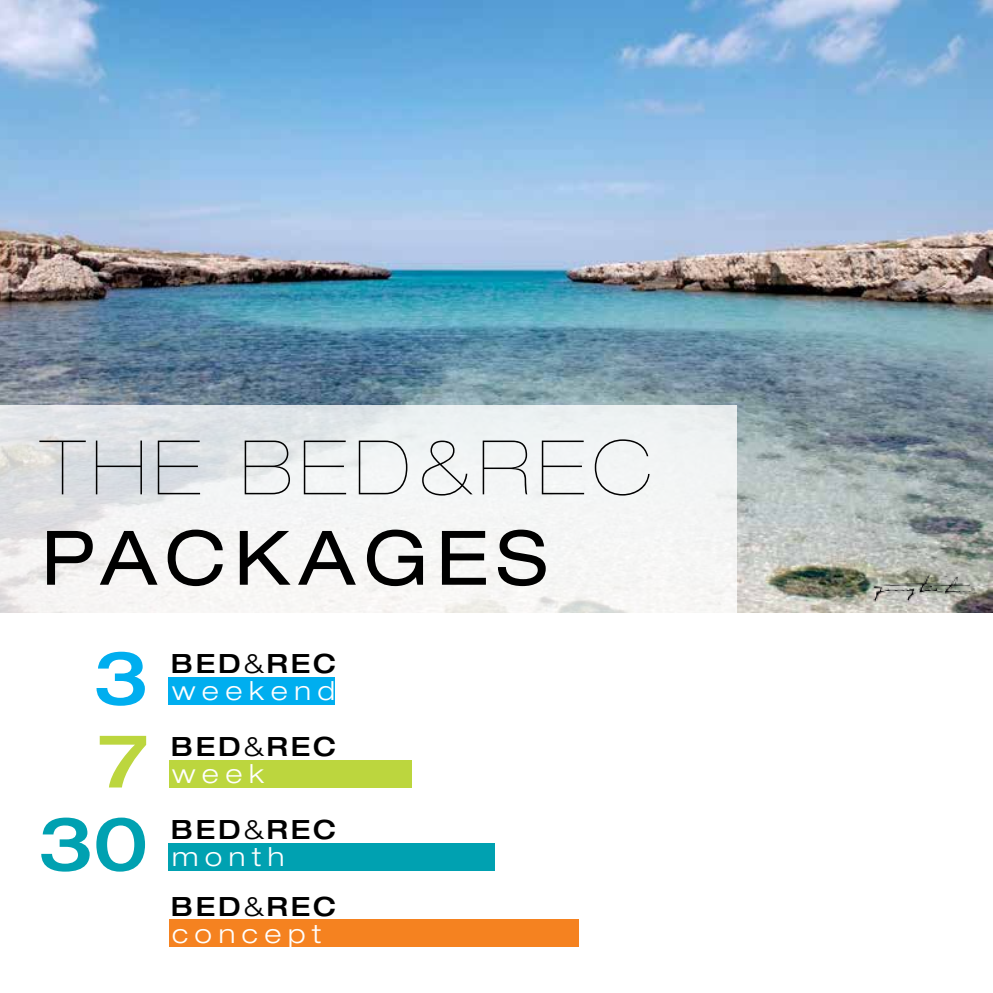
<style>
.page{position:relative;width:993px;height:993px;background:#fff}
.page>*{position:absolute;margin:0;border:0;box-sizing:border-box;transform-origin:0 0}
.t1{font:900 expanded 75.25px "Helvetica Neue";letter-spacing:.1em;color:#000}
.t2{font:expanded 75.25px "Helvetica Neue";letter-spacing:.1em;color:#000}
.t3{font:500 expanded 74.55px "Helvetica Neue";color:#00a1b1}
.t4{font:500 expanded 74.55px "Helvetica Neue";color:#00aeef}
.t5{font:500 expanded 74.55px "Helvetica Neue";color:#bcd63e}
.t6{font:500 expanded 26.6px "Helvetica Neue";letter-spacing:.1em;color:#000}
.t7{font:300 expanded 26.25px "Helvetica Neue";letter-spacing:.25em;color:#fff}
.s1{font-weight:300}
</style>
<div class="page">
<img style="left:0;top:0;width:992px;height:612px">
<svg style="left:0;top:405px;width:736px;height:208px;fill:#f3f4f4"></svg>
<div style="left:169px;top:919px;width:409px;height:27px;background:#f58220"></div>
<div style="left:169px;top:677px;width:166px;height:27px;background:#00aeef"></div>
<div style="left:169px;top:760px;width:242px;height:27px;background:#bcd63e"></div>
<div style="left:169px;top:842px;width:326px;height:28px;background:#00a1b1"></div>
<img style="left:871px;top:573px;width:106px;height:30px">
<h1 class="t1" style="left:41px;top:423px;width:613px">THE BED&amp;REC</h1>
<h1 class="t2" style="left:41px;top:512px;width:507px">PACKAGES</h1>
<h2 class="t4" style="left:93px;top:631px;width:57px">3</h2>
<h2 class="t5" style="left:98px;top:714px;width:51px">7</h2>
<h2 class="t3" style="left:38px;top:797px;width:112px">30</h2>
<p class="t6" style="left:171px;top:647px;width:167px">BED<span class="s1">&amp;</span>REC</p>
<p class="t7" style="left:172px;top:674px;width:164px">weekend</p>
<p class="t6" style="left:171px;top:730px;width:167px">BED<span class="s1">&amp;</span>REC</p>
<p class="t7" style="left:172px;top:757px;width:94px">week</p>
<p class="t6" style="left:171px;top:812px;width:167px">BED<span class="s1">&amp;</span>REC</p>
<p class="t7" style="left:172px;top:840px;width:114px">month</p>
<p class="t6" style="left:171px;top:889px;width:167px">BED<span class="s1">&amp;</span>REC</p>
<p class="t7" style="left:172px;top:917px;width:151px">concept</p>
</div>
